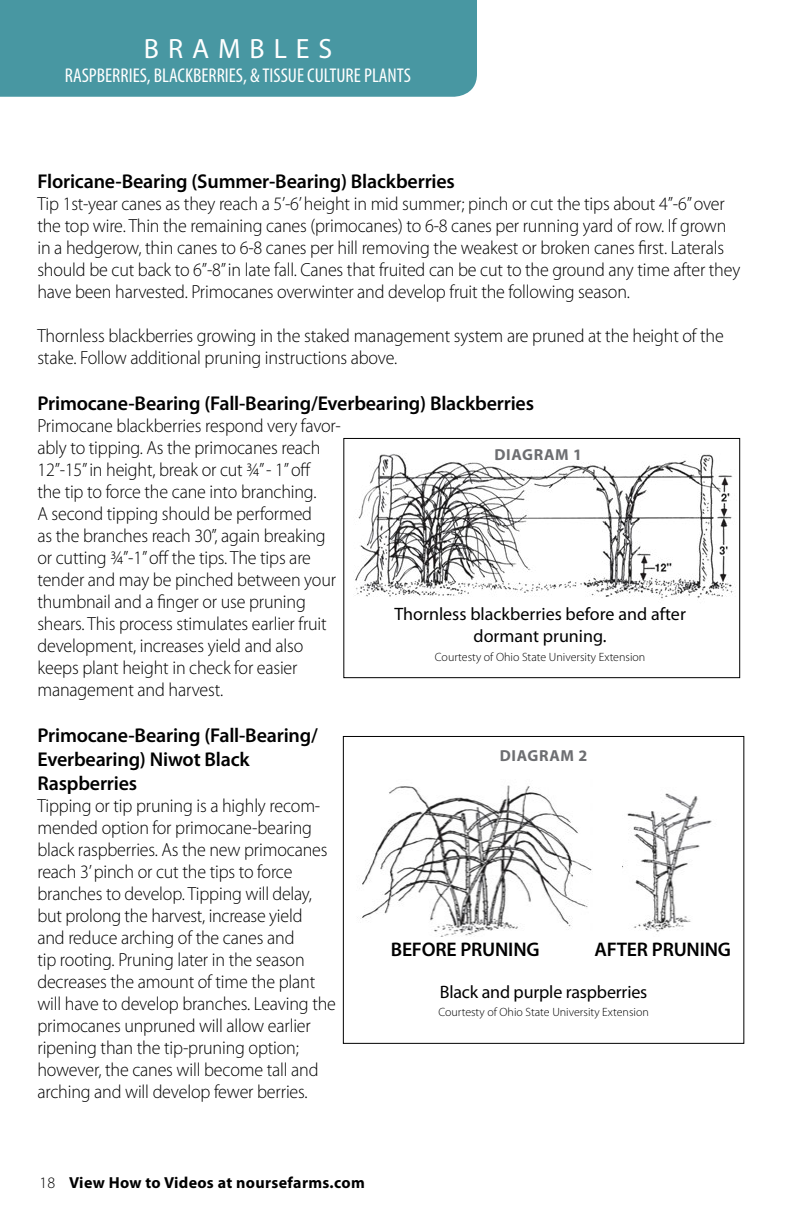
<style>
.page{position:relative;width:792px;height:1224px;background:#fff}
.page>*{position:absolute;margin:0;border:0;box-sizing:border-box;transform-origin:0 0}
.t1{font:28px "Myriad Pro";letter-spacing:.32em;color:#fff}
.t2{font:600 20px/24px "Myriad Pro";letter-spacing:-.01em;color:#000}
.t3{font:condensed 20px "Myriad Pro";color:#fff}
.t4{font:600 19.8px "Myriad Pro";letter-spacing:-.01em;color:#000}
.t5{font:300 19px/22px "Myriad Pro";letter-spacing:-.01em;color:#000;scale:.95 1}
.t6{font:18px/21.8px "Myriad Pro";color:#000;text-align:center}
.t7{font:700 16px "Myriad Pro";letter-spacing:.02em;color:#000}
.t8{font:700 16px "Myriad Pro";letter-spacing:.04em;color:#6d6e71}
.t9{font:300 12px "Myriad Pro";color:#000}
.s1{font-weight:300}
</style>
<div class="page">
<div style="left:0;top:0;width:477px;height:97px;background:#4897a2"></div>
<img style="left:355px;top:439px;width:386px;height:165px">
<div style="left:343px;top:438px;width:397px;height:240px;border:1px solid #000"></div>
<img style="left:357px;top:785px;width:235px;height:151px">
<img style="left:627px;top:773px;width:118px;height:163px">
<div style="left:343px;top:736px;width:401px;height:308px;border:1px solid #000"></div>
<h1 class="t1" style="left:144px;top:31px;width:190px">BRAMBLES</h1>
<p class="t3" style="left:65px;top:63px;width:348px">RASPBERRIES, BLACKBERRIES, &amp; TISSUE CULTURE PLANTS</p>
<p class="t2" style="left:37px;top:169px;width:419px">Floricane-Bearing (Summer-Bearing) Blackberries</p>
<p class="t5" style="left:37px;top:192px;width:741px">Tip 1st-year canes as they reach a 5’-6’ height in mid summer; pinch or cut the tips about 4”-6” over the top wire. Thin the remaining canes (primocanes) to 6-8 canes per running yard of row. If grown in a hedgerow, thin canes to 6-8 canes per hill removing the weakest or broken canes first. Laterals should be cut back to 6”-8” in late fall. Canes that fruited can be cut to the ground any time after they have been harvested. Primocanes overwinter and develop fruit the following season.</p>
<p class="t5" style="left:37px;top:324px;width:724px">Thornless blackberries growing in the staked management system are pruned at the height of the stake. Follow additional pruning instructions above.</p>
<p class="t2" style="left:37px;top:391px;width:498px">Primocane-Bearing (Fall-Bearing/Everbearing) Blackberries</p>
<p class="t5" style="left:37px;top:414px;width:321px">Primocane blackberries respond very favor&shy;ably to tipping. As the primocanes reach 12”-15” in height, break or cut ¾” - 1” off<br>the tip to force the cane into branching.<br>A second tipping should be performed<br>as the branches reach 30”, again breaking or cutting ¾”-1” off the tips. The tips are tender and may be pinched between your thumbnail and a finger or use pruning shears. This process stimulates earlier fruit development, increases yield and also keeps plant height in check for easier management and harvest.</p>
<p class="t2" style="left:37px;top:723px;width:282px">Primocane-Bearing (Fall-Bearing/<br>Everbearing) Niwot Black<br>Raspberries</p>
<p class="t5" style="left:37px;top:794px;width:316px">Tipping or tip pruning is a highly recom&shy;mended option for primocane-bearing black raspberries. As the new primocanes reach 3’ pinch or cut the tips to force branches to develop. Tipping will delay, but prolong the harvest, increase yield<br>and reduce arching of the canes and<br>tip rooting. Pruning later in the season decreases the amount of time the plant will have to develop branches. Leaving the primocanes unpruned will allow earlier ripening than the tip-pruning option; however, the canes will become tall and arching and will develop fewer berries.</p>
<p class="t8" style="left:495px;top:444px;width:89px">DIAGRAM 1</p>
<p class="t6" style="left:394px;top:603px;width:293px">Thornless blackberries before and after dormant pruning.</p>
<p class="t9" style="left:435px;top:650px;width:212px">Courtesty of Ohio State University Extension</p>
<p class="t8" style="left:500px;top:745px;width:89px">DIAGRAM 2</p>
<p class="t4" style="left:391px;top:937px;width:150px">BEFORE PRUNING</p>
<p class="t4" style="left:595px;top:937px;width:138px">AFTER PRUNING</p>
<p class="t6" style="left:440px;top:981px;width:209px">Black and purple raspberries</p>
<p class="t9" style="left:438px;top:1005px;width:212px">Courtesty of Ohio State University Extension</p>
<p class="t7" style="left:40px;top:1172px;width:327px"><span class="s1">18</span> View How to Videos at noursefarms.com</p>
</div>
